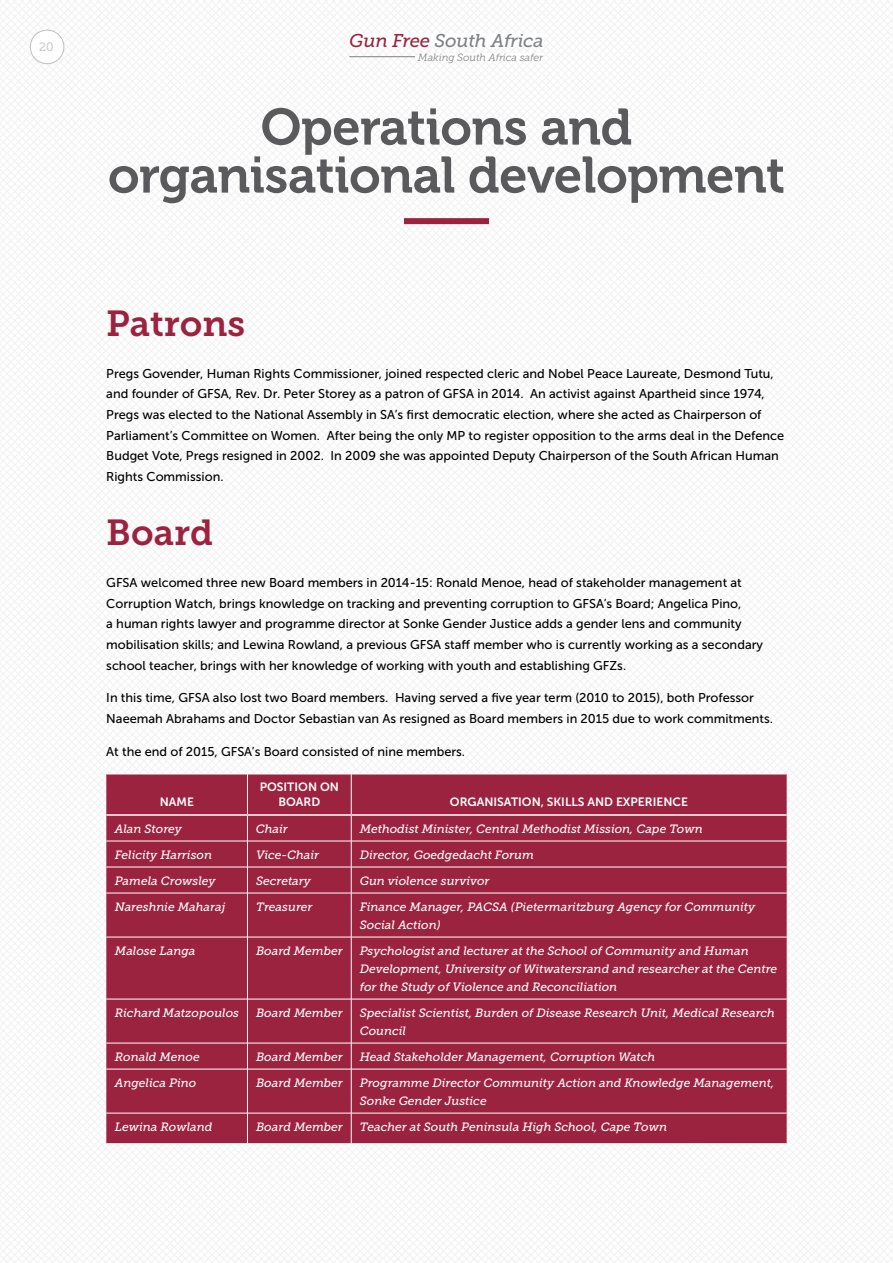
<style>
.page{position:relative;width:893px;height:1263px;background:#fff}
.page>*{position:absolute;margin:0;border:0;box-sizing:border-box;transform-origin:0 0}
.t1{font:51px/48px "Museo 700";letter-spacing:-.01em;color:#5a5a5c;text-align:center}
.t2{font:36px "Museo Slab 700";color:#9c2340}
.t3{font:italic 18.45px "Museo Slab 500";letter-spacing:-.01em;color:#808285}
.t4{font:12.75px/20.7px "Museo Sans 500";color:#000}
.t5{font:12.15px "Museo Slab 300";color:#bfbec1}
.t6{font:italic 12px/18px "Museo Slab 500";color:#fff}
.t7{font:12px/15px "Museo Sans 700";color:#fff;text-align:center}
.t8{font:italic 10.5px "Museo Slab 300";letter-spacing:-.01em;color:#808285}
.s1{color:#9c2340}
</style>
<div class="page">
<div style="left:30px;top:30px;width:34px;height:34px;border:1px solid #bfbec1;border-radius:50%"></div>
<hr style="left:349px;top:56px;width:66px;height:1px;background:#808285">
<div style="left:404px;top:218px;width:85px;height:6px;background:#9c2340"></div>
<div style="left:106px;top:775px;width:681px;height:368px;background:#9c2340"></div>
<hr style="left:247px;top:774px;width:1px;height:40px;background:#fff">
<hr style="left:351px;top:774px;width:1px;height:40px;background:#fff">
<hr style="left:106px;top:841px;width:141px;height:1px;background:#fff">
<hr style="left:247px;top:841px;width:104px;height:1px;background:#fff">
<hr style="left:351px;top:841px;width:436px;height:1px;background:#fff">
<hr style="left:106px;top:867px;width:141px;height:1px;background:#fff">
<hr style="left:247px;top:867px;width:104px;height:1px;background:#fff">
<svg style="left:247px;top:816px;width:1px;height:77px"></svg>
<hr style="left:351px;top:867px;width:436px;height:1px;background:#fff">
<svg style="left:351px;top:816px;width:1px;height:77px"></svg>
<hr style="left:106px;top:893px;width:141px;height:1px;background:#fff">
<hr style="left:247px;top:893px;width:104px;height:1px;background:#fff">
<hr style="left:247px;top:893px;width:1px;height:44px;background:#fff">
<hr style="left:351px;top:893px;width:436px;height:1px;background:#fff">
<hr style="left:351px;top:893px;width:1px;height:44px;background:#fff">
<hr style="left:106px;top:937px;width:141px;height:1px;background:#fff">
<hr style="left:247px;top:937px;width:104px;height:1px;background:#fff">
<hr style="left:247px;top:937px;width:1px;height:62px;background:#fff">
<hr style="left:351px;top:937px;width:436px;height:1px;background:#fff">
<hr style="left:351px;top:937px;width:1px;height:62px;background:#fff">
<hr style="left:106px;top:999px;width:141px;height:1px;background:#fff">
<hr style="left:247px;top:999px;width:104px;height:1px;background:#fff">
<hr style="left:247px;top:999px;width:1px;height:44px;background:#fff">
<hr style="left:351px;top:999px;width:436px;height:1px;background:#fff">
<hr style="left:351px;top:999px;width:1px;height:44px;background:#fff">
<hr style="left:106px;top:1043px;width:141px;height:1px;background:#fff">
<hr style="left:247px;top:1043px;width:104px;height:1px;background:#fff">
<svg style="left:247px;top:1043px;width:1px;height:26px"></svg>
<hr style="left:351px;top:1043px;width:436px;height:1px;background:#fff">
<svg style="left:351px;top:1043px;width:1px;height:26px"></svg>
<hr style="left:106px;top:1069px;width:141px;height:1px;background:#fff">
<hr style="left:247px;top:1069px;width:104px;height:1px;background:#fff">
<hr style="left:247px;top:1069px;width:1px;height:44px;background:#fff">
<hr style="left:351px;top:1069px;width:436px;height:1px;background:#fff">
<hr style="left:351px;top:1069px;width:1px;height:44px;background:#fff">
<hr style="left:106px;top:1113px;width:141px;height:1px;background:#fff">
<hr style="left:247px;top:1113px;width:104px;height:1px;background:#fff">
<hr style="left:247px;top:1113px;width:1px;height:30px;background:#fff">
<hr style="left:351px;top:1113px;width:436px;height:1px;background:#fff">
<hr style="left:351px;top:1113px;width:1px;height:30px;background:#fff">
<hr style="left:106px;top:814px;width:141px;height:2px;background:#fff">
<hr style="left:247px;top:814px;width:104px;height:2px;background:#fff">
<hr style="left:351px;top:814px;width:436px;height:2px;background:#fff">
<p class="t5" style="left:39px;top:41px;width:16px">20</p>
<h3 class="t3" style="left:349px;top:31px;width:196px"><span class="s1">Gun Free</span> South Africa</h3>
<p class="t8" style="left:418px;top:51px;width:127px">Making South Africa safer</p>
<h1 class="t1" style="left:108px;top:104px;width:679px">Operations and organisational development</h1>
<h2 class="t2" style="left:106px;top:303px;width:140px">Patrons</h2>
<p class="t4" style="left:106px;top:363px;width:679px">Pregs Govender, Human Rights Commissioner, joined respected cleric and Nobel Peace Laureate, Desmond Tutu, and founder of GFSA, Rev. Dr. Peter Storey as a patron of GFSA in 2014. An activist against Apartheid since 1974, Pregs was elected to the National Assembly in SA’s first democratic election, where she acted as Chairperson of Parliament’s Committee on Women. After being the only MP to register opposition to the arms deal in the Defence Budget Vote, Pregs resigned in 2002. In 2009 she was appointed Deputy Chairperson of the South African Human Rights Commission.</p>
<h2 class="t2" style="left:106px;top:512px;width:108px">Board</h2>
<p class="t4" style="left:106px;top:572px;width:658px">GFSA welcomed three new Board members in 2014-15: Ronald Menoe, head of stakeholder management at Corruption Watch, brings knowledge on tracking and preventing corruption to GFSA’s Board; Angelica Pino,<br>a human rights lawyer and programme director at Sonke Gender Justice adds a gender lens and community mobilisation skills; and Lewina Rowland, a previous GFSA staff member who is currently working as a secondary school teacher, brings with her knowledge of working with youth and establishing GFZs.</p>
<p class="t4" style="left:106px;top:688px;width:668px">In this time, GFSA also lost two Board members. Having served a five year term (2010 to 2015), both Professor<br>Naeemah Abrahams and Doctor Sebastian van As resigned as Board members in 2015 due to work commitments.</p>
<p class="t4" style="left:106px;top:741px;width:360px">At the end of 2015, GFSA’s Board consisted of nine members.</p>
<p class="t7" style="left:160px;top:795px;width:36px">NAME</p>
<p class="t7" style="left:260px;top:780px;width:81px">POSITION ON<br>BOARD</p>
<p class="t7" style="left:450px;top:795px;width:239px">ORGANISATION, SKILLS AND EXPERIENCE</p>
<p class="t6" style="left:115px;top:819px;width:69px">Alan Storey</p>
<p class="t6" style="left:256px;top:819px;width:33px">Chair</p>
<p class="t6" style="left:360px;top:819px;width:345px">Methodist Minister, Central Methodist Mission, Cape Town</p>
<p class="t6" style="left:115px;top:845px;width:99px">Felicity Harrison</p>
<p class="t6" style="left:256px;top:845px;width:65px">Vice-Chair</p>
<p class="t6" style="left:360px;top:845px;width:176px">Director, Goedgedacht Forum</p>
<p class="t6" style="left:115px;top:871px;width:102px">Pamela Crowsley</p>
<p class="t6" style="left:256px;top:871px;width:56px">Secretary</p>
<p class="t6" style="left:360px;top:871px;width:131px">Gun violence survivor</p>
<p class="t6" style="left:115px;top:897px;width:112px">Nareshnie Maharaj</p>
<p class="t6" style="left:256px;top:897px;width:58px">Treasurer</p>
<p class="t6" style="left:360px;top:897px;width:397px">Finance Manager, PACSA (Pietermaritzburg Agency for Community<br>Social Action)</p>
<p class="t6" style="left:115px;top:941px;width:82px">Malose Langa</p>
<p class="t6" style="left:256px;top:941px;width:88px">Board Member</p>
<p class="t6" style="left:360px;top:941px;width:419px">Psychologist and lecturer at the School of Community and Human<br>Development, University of Witwatersrand and researcher at the Centre for the Study of Violence and Reconciliation</p>
<p class="t6" style="left:115px;top:1003px;width:126px">Richard Matzopoulos</p>
<p class="t6" style="left:256px;top:1003px;width:88px">Board Member</p>
<p class="t6" style="left:360px;top:1003px;width:417px">Specialist Scientist, Burden of Disease Research Unit, Medical Research<br>Council</p>
<p class="t6" style="left:115px;top:1047px;width:86px">Ronald Menoe</p>
<p class="t6" style="left:256px;top:1047px;width:88px">Board Member</p>
<p class="t6" style="left:360px;top:1047px;width:297px">Head Stakeholder Management, Corruption Watch</p>
<p class="t6" style="left:115px;top:1073px;width:83px">Angelica Pino</p>
<p class="t6" style="left:256px;top:1073px;width:88px">Board Member</p>
<p class="t6" style="left:360px;top:1073px;width:416px">Programme Director Community Action and Knowledge Management,<br>Sonke Gender Justice</p>
<p class="t6" style="left:115px;top:1117px;width:99px">Lewina Rowland</p>
<p class="t6" style="left:256px;top:1117px;width:88px">Board Member</p>
<p class="t6" style="left:360px;top:1117px;width:309px">Teacher at South Peninsula High School, Cape Town</p>
</div>
